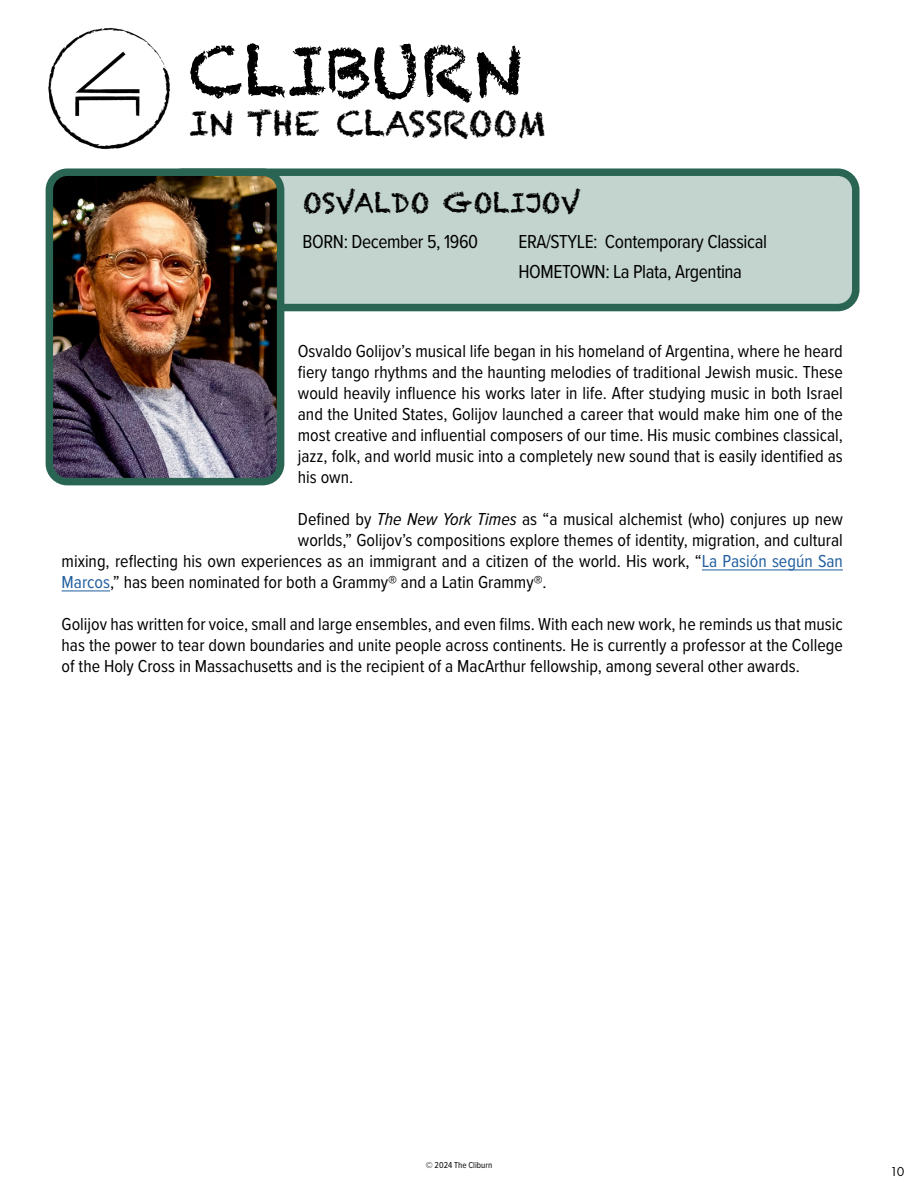
<style>
.page{position:relative;width:918px;height:1188px;background:#fff}
.page>*{position:absolute;margin:0;border:0;box-sizing:border-box;transform-origin:0 0}
.t1{font:67.8px "Chalkduster";color:#000}
.t2{font:33.9px "Chalkduster";color:#000}
.t3{font:27px "Chalkduster";color:#000}
.t4{font:19.5px/30px "Proxima Nova Cond";letter-spacing:-.02em;color:#000}
.t5{font:18px/21px "Proxima Nova Cond";color:#000;text-align:justify}
.t6{font:13.5px "Futura PT";color:#000}
.t7{font:9px "Proxima Nova Cond";color:#000}
.s1{font-style:italic}
.s2{color:#215e9e}
</style>
<div class="page">
<div style="left:165px;top:172px;width:691px;height:136px;background:#c3d4cf;border-radius:18px"></div>
<div style="left:161px;top:168px;width:699px;height:143px;border:8px solid #2a6553;border-radius:18px"></div>
<hr style="left:702px;top:569px;width:141px;height:1px;background:#215e9e">
<hr style="left:62px;top:590px;width:48px;height:1px;background:#215e9e">
<img style="left:55px;top:172px;width:226px;height:304px">
<div style="left:46px;top:168px;width:238px;height:317px;border:8px solid #2a6553;border-radius:18px"></div>
<img style="left:48px;top:28px;width:122px;height:122px">
<h1 class="t1" style="left:189px;top:31px;width:334px">CLIBURN</h1>
<h2 class="t2" style="left:189px;top:104px;width:359px">IN THE CLASSROOM</h2>
<h3 class="t3" style="left:302px;top:187px;width:280px">OSVALDO GOLIJOV</h3>
<p class="t4" style="left:302px;top:226px;width:177px">BORN: December 5, 1960</p>
<p class="t4" style="left:518px;top:226px;width:250px">ERA/STYLE: Contemporary Classical<br>HOMETOWN: La Plata, Argentina</p>
<p class="t5" style="left:298px;top:340px;width:547px">Osvaldo Golijov’s musical life began in his homeland of Argentina, where he heard fiery tango rhythms and the haunting melodies of traditional Jewish music. These would heavily influence his works later in life. After studying music in both Israel and the United States, Golijov launched a career that would make him one of the most creative and influential composers of our time. His music combines classical, jazz, folk, and world music into a completely new sound that is easily identified as his own.</p>
<p class="t5" style="left:298px;top:508px;width:547px">Defined by <span class="s1">The New York Times</span> as “a musical alchemist (who) conjures up new</p>
<p class="t5" style="left:298px;top:529px;width:547px">worlds,” Golijov’s compositions explore themes of identity, migration, and cultural</p>
<p class="t5" style="left:62px;top:550px;width:783px">mixing, reflecting his own experiences as an immigrant and a citizen of the world. His work, “<span class="s2">La Pasión según San</span></p>
<p class="t5" style="left:62px;top:571px;width:487px"><span class="s2">Marcos</span>,” has been nominated for both a Grammy® and a Latin Grammy®.</p>
<p class="t5" style="left:62px;top:613px;width:783px">Golijov has written for voice, small and large ensembles, and even films. With each new work, he reminds us that music has the power to tear down boundaries and unite people across continents. He is currently a professor at the College of the Holy Cross in Massachusetts and is the recipient of a MacArthur fellowship, among several other awards.</p>
<p class="t7" style="left:426px;top:1158px;width:68px">© 2024 The Cliburn</p>
<p class="t6" style="left:890px;top:1164px;width:16px">10</p>
</div>
